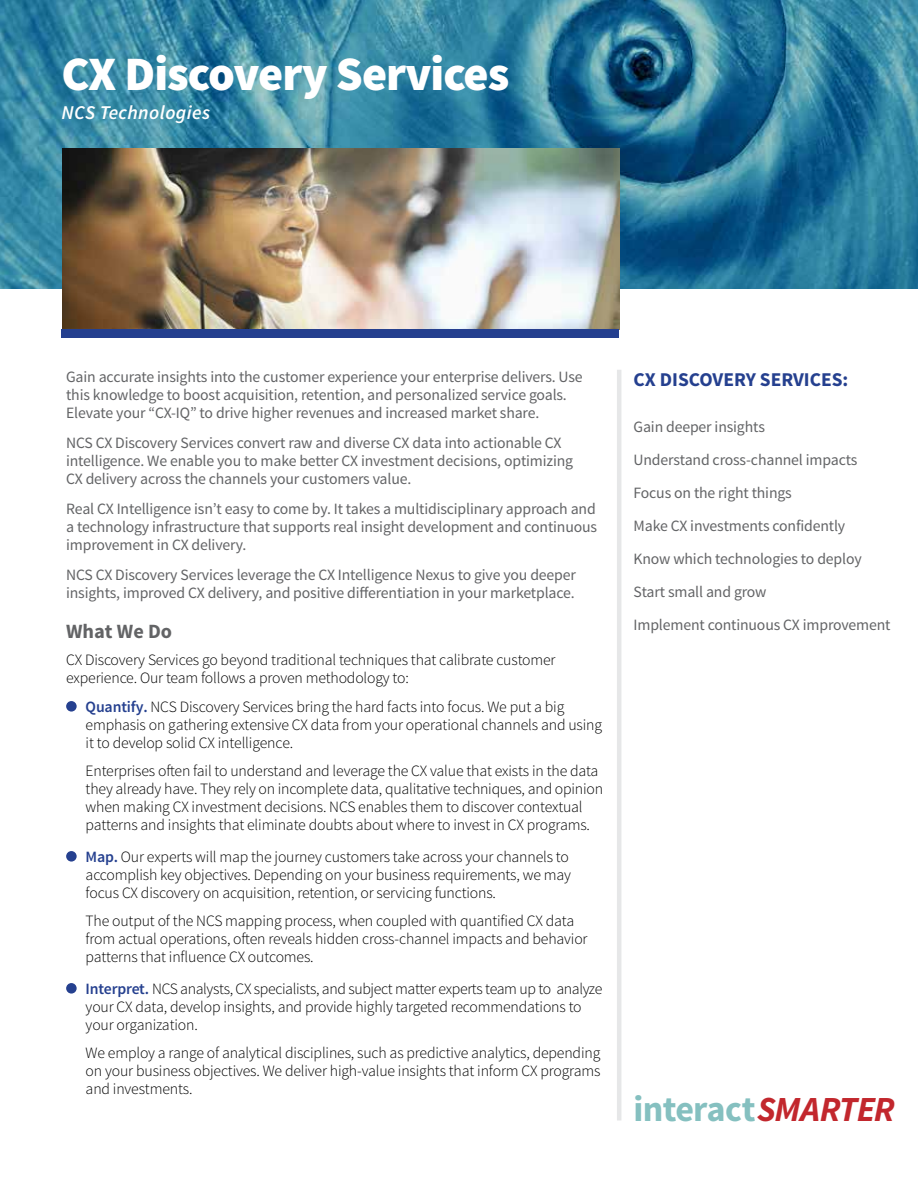
<style>
.page{position:relative;width:918px;height:1188px;background:#fff}
.page>*{position:absolute;margin:0;border:0;box-sizing:border-box;transform-origin:0 0}
.t1{font:900 48px "Source Sans Pro";letter-spacing:-.02em;color:#fff}
.t2{font:700 36px "Source Sans Pro";letter-spacing:-.02em;color:#85c0c0}
.t3{font:700 20.25px "Source Sans Pro";color:#636466}
.t4{font:700 19.5px "Source Sans Pro";color:#25408f}
.t5{font:italic 600 19.5px "Source Sans Pro";letter-spacing:.02em;color:#fff}
.t6{font:300 15.75px/18px "Source Sans Pro";letter-spacing:-.01em;color:#000}
.t7{font:15.75px/18px "Source Sans Pro";letter-spacing:-.01em;color:#636466}
.s1{font-weight:600;color:#25408f}
.s2{font-style:italic;font-size:35.25px;color:#c2272d}
</style>
<div class="page">
<img style="left:0;top:0;width:918px;height:289px">
<div style="left:66px;top:701px;width:11px;height:11px;background:#25408f;border-radius:50%"></div>
<div style="left:66px;top:851px;width:11px;height:11px;background:#25408f;border-radius:50%"></div>
<div style="left:66px;top:983px;width:11px;height:11px;background:#25408f;border-radius:50%"></div>
<hr style="left:617px;top:370px;width:4px;height:750px;background:#e6e7e8">
<img style="left:62px;top:148px;width:557px;height:181px">
<div style="left:61px;top:329px;width:558px;height:8px;background:#25408f"></div>
<h1 class="t1" style="left:61px;top:43px;width:450px">CX Discovery Services</h1>
<p class="t5" style="left:61px;top:101px;width:150px">NCS Technologies</p>
<p class="t7" style="left:66px;top:368px;width:518px">Gain accurate insights into the customer experience your enterprise delivers. Use this knowledge to boost acquisition, retention, and personalized service goals.<br>Elevate your “CX-IQ” to drive higher revenues and increased market share.</p>
<p class="t7" style="left:66px;top:434px;width:509px">NCS CX Discovery Services convert raw and diverse CX data into actionable CX intelligence. We enable you to make better CX investment decisions, optimizing<br>CX delivery across the channels your customers value.</p>
<p class="t7" style="left:66px;top:500px;width:533px;text-align:justify">Real CX Intelligence isn’t easy to come by. It takes a multidisciplinary approach and a technology infrastructure that supports real insight development and continuous improvement in CX delivery.</p>
<p class="t7" style="left:66px;top:566px;width:511px">NCS CX Discovery Services leverage the CX Intelligence Nexus to give you deeper insights, improved CX delivery, and positive differentiation in your marketplace.</p>
<p class="t3" style="left:66px;top:618px;width:108px">What We Do</p>
<p class="t6" style="left:66px;top:651px;width:491px">CX Discovery Services go beyond traditional techniques that calibrate customer experience. Our team follows a proven methodology to:</p>
<p class="t6" style="left:86px;top:698px;width:518px"><span class="s1">Quantify.</span> NCS Discovery Services bring the hard facts into focus. We put a big emphasis on gathering extensive CX data from your operational channels and using it to develop solid CX intelligence.</p>
<p class="t6" style="left:86px;top:762px;width:519px">Enterprises often fail to understand and leverage the CX value that exists in the data they already have. They rely on incomplete data, qualitative techniques, and opinion when making CX investment decisions. NCS enables them to discover contextual patterns and insights that eliminate doubts about where to invest in CX programs.</p>
<p class="t6" style="left:86px;top:847px;width:487px"><span class="s1">Map.</span> Our experts will map the journey customers take across your channels to accomplish key objectives. Depending on your business requirements, we may focus CX discovery on acquisition, retention, or servicing functions.</p>
<p class="t6" style="left:86px;top:912px;width:504px">The output of the NCS mapping process, when coupled with quantified CX data from actual operations, often reveals hidden cross-channel impacts and behavior patterns that influence CX outcomes.</p>
<p class="t6" style="left:86px;top:979px;width:518px"><span class="s1">Interpret.</span> NCS analysts, CX specialists, and subject matter experts team up to analyze your CX data, develop insights, and provide highly targeted recommendations to your organization.</p>
<p class="t6" style="left:86px;top:1044px;width:516px;text-align:justify">We employ a range of analytical disciplines, such as predictive analytics, depending on your business objectives. We deliver high-value insights that inform CX programs and investments.</p>
<p class="t4" style="left:634px;top:367px;width:216px">CX DISCOVERY SERVICES:</p>
<p class="t7" style="left:634px;top:411px;width:258px;line-height:33px">Gain deeper insights<br>Understand cross-channel impacts<br>Focus on the right things<br>Make CX investments confidently<br>Know which technologies to deploy<br>Start small and grow<br>Implement continuous CX improvement</p>
<h2 class="t2" style="left:634px;top:1085px;width:263px">interact<span class="s2">SMARTER</span></h2>
</div>
